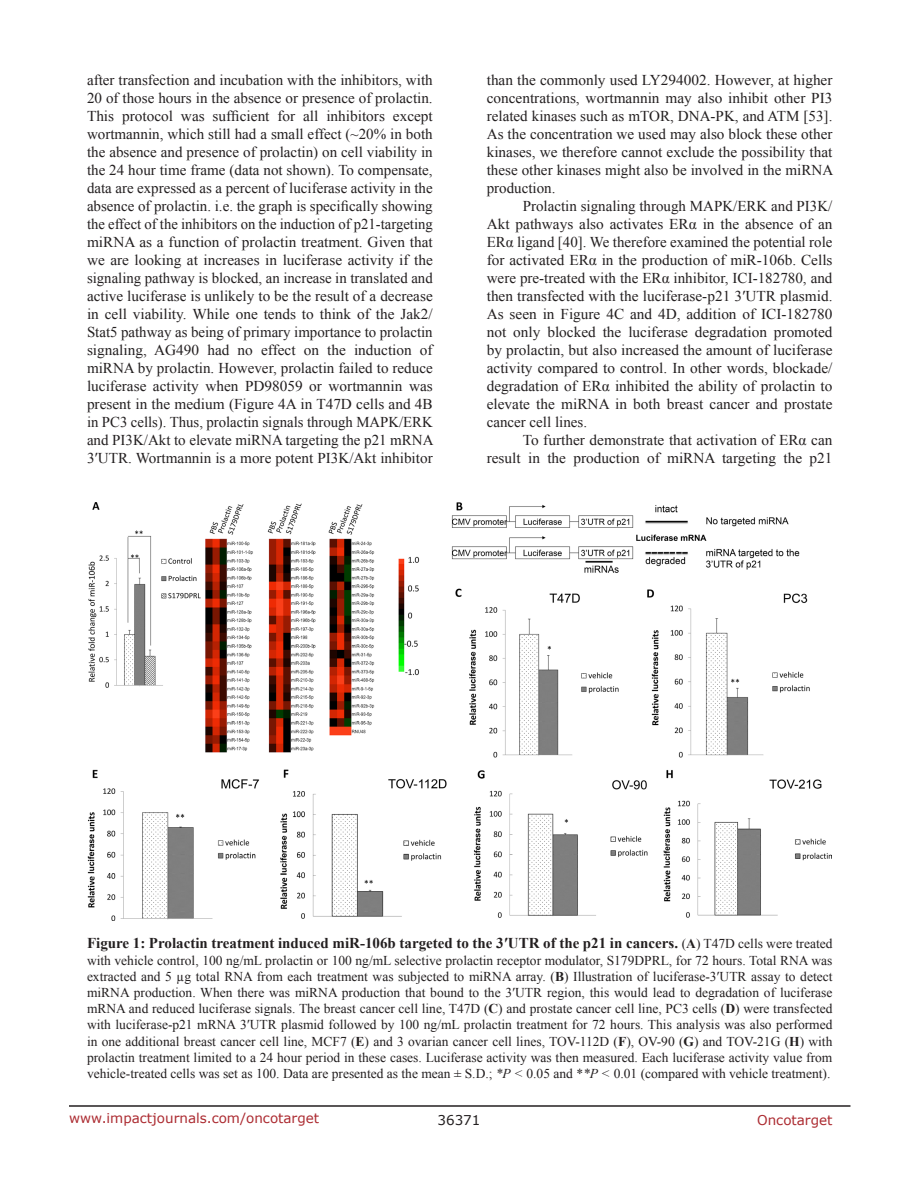
<style>
.page{position:relative;width:918px;height:1188px;background:#fff}
.page>*{position:absolute;margin:0;border:0;box-sizing:border-box;transform-origin:0 0}
.BodyText{font:15px/18px "Times New Roman";color:#231f20;text-align:justify}
.FigureText{font:700 15px "Times New Roman";color:#231f20}
.FigureText-2{font:13.5px/16.2px "Times New Roman";color:#231f20;text-align:justify}
.t1{font:13.5px "Verdana";color:#ac2b31}
.t2{font:13.5px "Verdana";color:#231f20}
.s1{font-weight:400;font-size:13.5px}
.s2{font-size:13.5px}
.s3{font-weight:700}
.s4{font-style:italic}
</style>
<div class="page">
<hr style="left:69px;top:1105px;width:781px;height:2px;background:#231f20">
<img style="left:88px;top:502px;width:744px;height:418px">
<p class="BodyText" style="left:87px;top:71px;width:348px">after transfection and incubation with the inhibitors, with 20 of those hours in the absence or presence of prolactin.<br>This protocol was sufficient for all inhibitors except wortmannin, which still had a small effect (~20% in both the absence and presence of prolactin) on cell viability in the 24 hour time frame (data not shown). To compensate, data are expressed as a percent of luciferase activity in the absence of prolactin. i.e. the graph is specifically showing the effect of the inhibitors on the induction of p21-targeting miRNA as a function of prolactin treatment. Given that we are looking at increases in luciferase activity if the signaling pathway is blocked, an increase in translated and active luciferase is unlikely to be the result of a decrease in cell viability. While one tends to think of the Jak2/ Stat5 pathway as being of primary importance to prolactin signaling, AG490 had no effect on the induction of miRNA by prolactin. However, prolactin failed to reduce luciferase activity when PD98059 or wortmannin was present in the medium (Figure 4A in T47D cells and 4B in PC3 cells). Thus, prolactin signals through MAPK/ERK and PI3K/Akt to elevate miRNA targeting the p21 mRNA 3′UTR. Wortmannin is a more potent PI3K/Akt inhibitor</p>
<p class="BodyText" style="left:487px;top:71px;width:348px">than the commonly used LY294002. However, at higher concentrations, wortmannin may also inhibit other PI3 related kinases such as mTOR, DNA-PK, and ATM [53].<br>As the concentration we used may also block these other kinases, we therefore cannot exclude the possibility that these other kinases might also be involved in the miRNA production.</p>
<p class="BodyText" style="left:487px;top:197px;width:347px;text-indent:36px">Prolactin signaling through MAPK/ERK and PI3K/ Akt pathways also activates ERα in the absence of an ERα ligand [40]. We therefore examined the potential role for activated ERα in the production of miR-106b. Cells were pre-treated with the ERα inhibitor, ICI-182780, and then transfected with the luciferase-p21 3′UTR plasmid.<br>As seen in Figure 4C and 4D, addition of ICI-182780 not only blocked the luciferase degradation promoted by prolactin, but also increased the amount of luciferase activity compared to control. In other words, blockade/ degradation of ERα inhibited the ability of prolactin to elevate the miRNA in both breast cancer and prostate cancer cell lines.</p>
<p class="BodyText" style="left:487px;top:431px;width:347px;text-align:right">To further demonstrate that activation of ERα can result in the production of miRNA targeting the p21</p>
<p class="FigureText" style="left:87px;top:933px;width:747px">Figure 1: Prolactin treatment induced miR-106b targeted to the 3′UTR of the p21 in cancers. <span class="s1">(</span><span class="s2">A</span><span class="s1">) T47D cells were treated</span></p>
<p class="FigureText-2" style="left:87px;top:952px;width:747px">with vehicle control, 100 ng/mL prolactin or 100 ng/mL selective prolactin receptor modulator, S179DPRL, for 72 hours. Total RNA was extracted and 5 µg total RNA from each treatment was subjected to miRNA array. (<span class="s3">B</span>) Illustration of luciferase-3′UTR assay to detect miRNA production. When there was miRNA production that bound to the 3′UTR region, this would lead to degradation of luciferase mRNA and reduced luciferase signals. The breast cancer cell line, T47D (<span class="s3">C</span>) and prostate cancer cell line, PC3 cells (<span class="s3">D</span>) were transfected with luciferase-p21 mRNA 3′UTR plasmid followed by 100 ng/mL prolactin treatment for 72 hours. This analysis was also performed in one additional breast cancer cell line, MCF7 (<span class="s3">E</span>) and 3 ovarian cancer cell lines, TOV-112D (<span class="s3">F</span>), OV-90 (<span class="s3">G</span>) and TOV-21G (<span class="s3">H</span>) with prolactin treatment limited to a 24 hour period in these cases. Luciferase activity was then measured. Each luciferase activity value from vehicle-treated cells was set as 100. Data are presented as the mean ± S.D.; <span class="s4">*P &lt;</span> 0.05 and *<span class="s4">*P &lt;</span> 0.01 (compared with vehicle treatment).</p>
<p class="t1" style="left:69px;top:1109px;width:252px">www.impactjournals.com/oncotarget</p>
<p class="t2" style="left:438px;top:1111px;width:44px">36371</p>
<p class="t1" style="left:757px;top:1111px;width:77px">Oncotarget</p>
</div>
